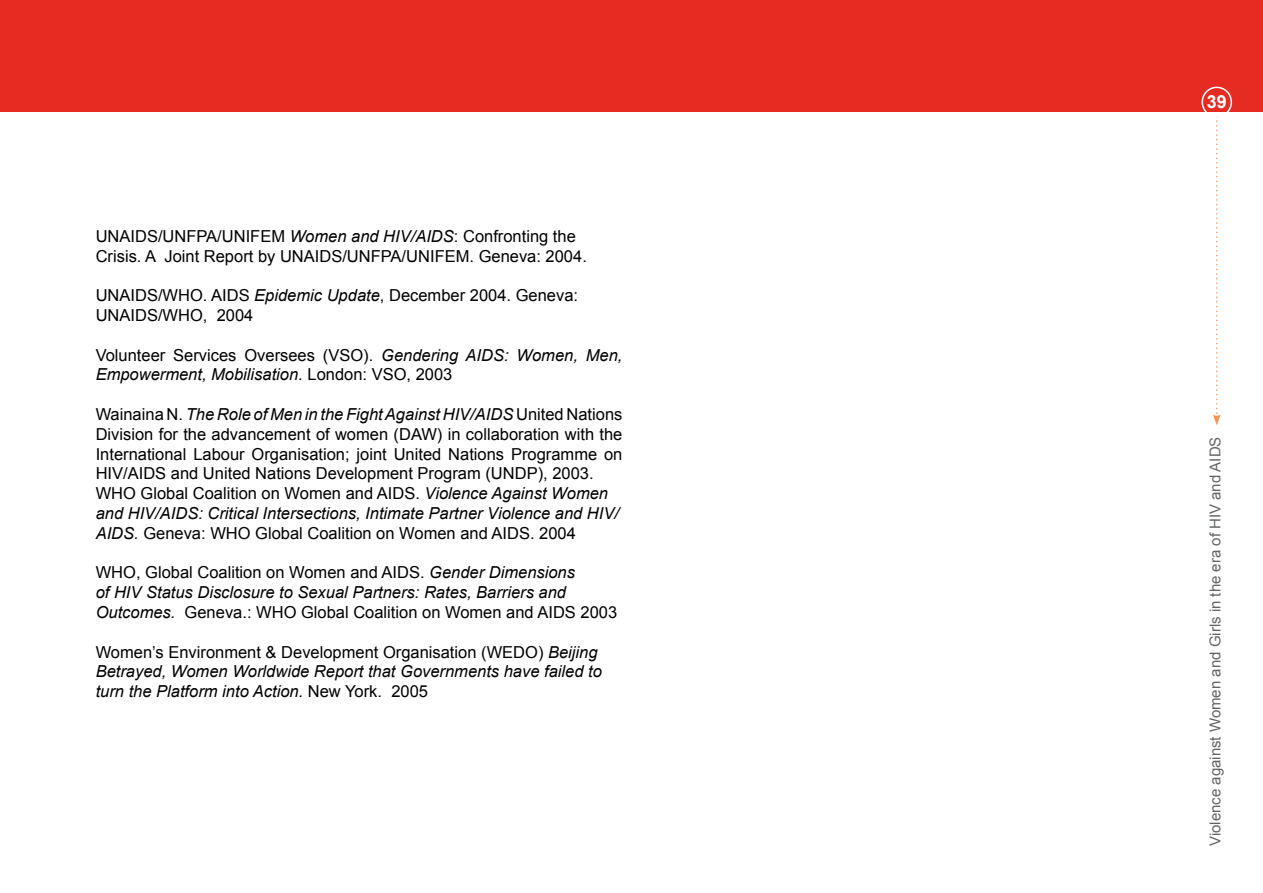
<style>
.page{position:relative;width:1263px;height:893px;background:#fff}
.page>*{position:absolute;margin:0;border:0;box-sizing:border-box;transform-origin:0 0}
.t1{font:700 18px "Arial";color:#fff}
.t2{font:16.5px/19.8px "Arial";color:#000}
.t3{font:italic 16.5px/19.8px "Arial";color:#000}
.t4{font:15px "Arial";color:#636466}
.s1{font-style:italic}
.s2{font-style:normal}
</style>
<div class="page">
<div style="left:0;top:0;width:1263px;height:111px;background:#e52b22"></div>
<svg style="left:1213px;top:117px;width:8px;height:308px"></svg>
<div style="left:1201px;top:87px;width:31px;height:30px;border:2px solid #fff;border-radius:50%"></div>
<p class="t2" style="left:96px;top:226px;width:493px">UNAIDS/UNFPA/UNIFEM <span class="s1">Women and HIV/AIDS</span>: Confronting the<br>Crisis. A Joint Report by UNAIDS/UNFPA/UNIFEM. Geneva: 2004.</p>
<p class="t2" style="left:96px;top:285px;width:484px">UNAIDS/WHO. AIDS <span class="s1">Epidemic Update</span>, December 2004. Geneva:<br>UNAIDS/WHO, 2004</p>
<p class="t3" style="left:96px;top:345px;width:528px"><span class="s2">Volunteer Services Oversees (VSO).</span> Gendering AIDS: Women, Men,<br>Empowerment, Mobilisation. <span class="s2">London: VSO, 2003</span></p>
<p class="t2" style="left:96px;top:404px;width:528px">Wainaina N. <span class="s1">The Role of Men in the Fight Against HIV/AIDS</span> United Nations Division for the advancement of women (DAW) in collaboration with the International Labour Organisation; joint United Nations Programme on HIV/AIDS and United Nations Development Program (UNDP), 2003.<br>WHO Global Coalition on Women and AIDS. <span class="s1">Violence Against Women and HIV/AIDS: Critical Intersections, Intimate Partner Violence and HIV/ AIDS.</span> Geneva: WHO Global Coalition on Women and AIDS. 2004</p>
<p class="t3" style="left:96px;top:563px;width:523px"><span class="s2">WHO, Global Coalition on Women and AIDS.</span> Gender Dimensions<br>of HIV Status Disclosure to Sexual Partners: Rates, Barriers and<br>Outcomes. <span class="s2">Geneva.: WHO Global Coalition on Women and AIDS 2003</span></p>
<p class="t3" style="left:96px;top:642px;width:508px"><span class="s2">Women’s Environment &amp; Development Organisation (WEDO)</span> Beijing<br>Betrayed, Women Worldwide Report that Governments have failed to turn the Platform into Action. <span class="s2">New York. 2005</span></p>
<p class="t1" style="left:1207px;top:91px;width:11px">39</p>
<p class="t4" style="left:1207px;top:846px;width:411px;rotate:-90deg">Violence against Women and Girls in the era of HIV and AIDS</p>
</div>
